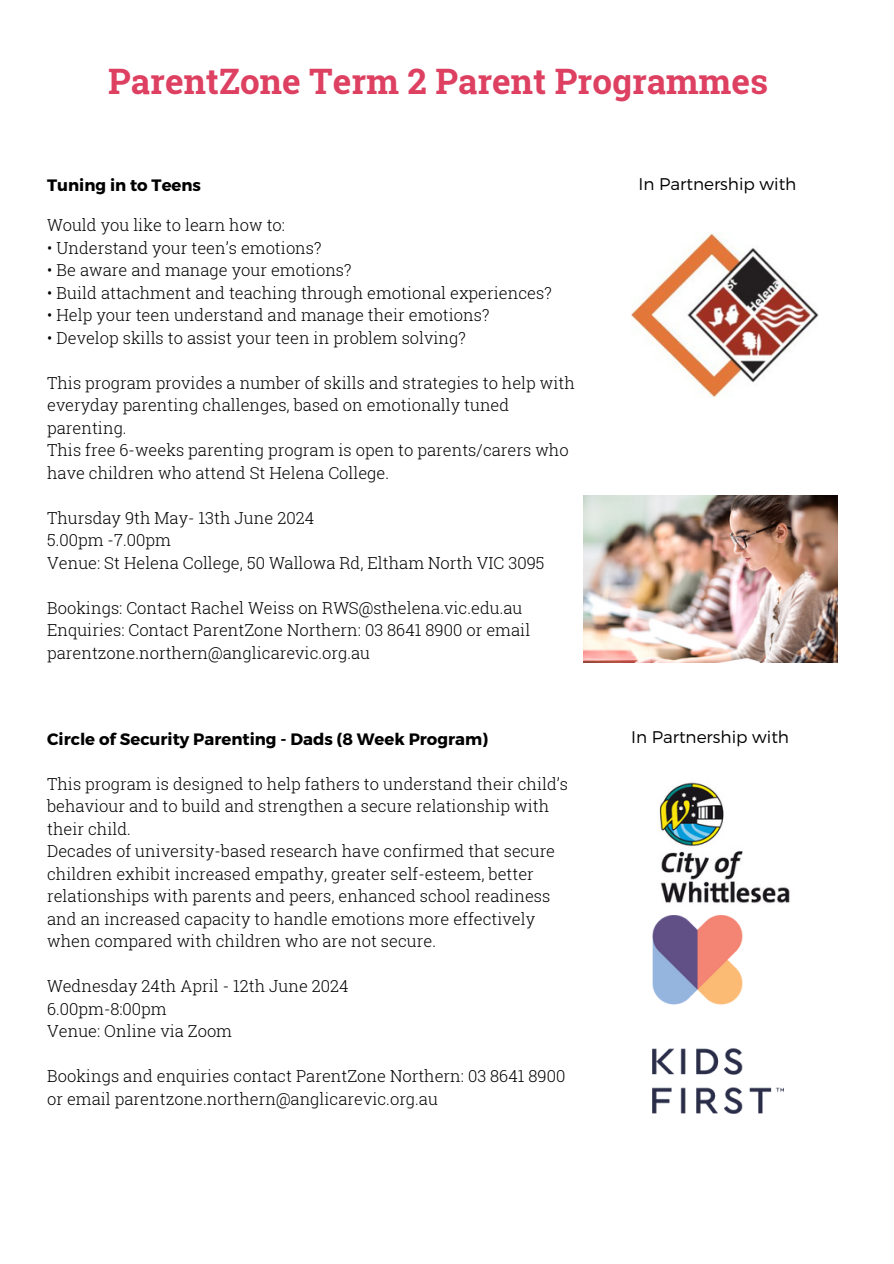
<style>
.page{position:relative;width:894px;height:1264px;background:#fff}
.page>*{position:absolute;margin:0;border:0;box-sizing:border-box;transform-origin:0 0}
.t1{font:700 35.1px "Roboto Slab";color:#dd4061}
.t2{font:300 16.8px "Montserrat";color:#000}
.t3{font:300 16.5px/22.5px "Roboto Slab";color:#000}
.t4{font:700 16.5px "Montserrat";color:#000}
</style>
<div class="page">
<img style="left:583px;top:495px;width:254px;height:168px">
<img style="left:631px;top:233px;width:187px;height:164px">
<img style="left:659px;top:781px;width:131px;height:122px">
<img style="left:652px;top:915px;width:131px;height:198px">
<h1 class="t1" style="left:108px;top:57px;width:661px">ParentZone Term 2 Parent Programmes</h1>
<p class="t4" style="left:47px;top:174px;width:155px">Tuning in to Teens</p>
<p class="t3" style="left:47px;top:214px;width:239px">Would you like to learn how to:</p>
<p class="t3" style="left:47px;top:236px;width:276px">• Understand your teen’s emotions?</p>
<p class="t3" style="left:47px;top:259px;width:306px">• Be aware and manage your emotions?</p>
<p class="t3" style="left:47px;top:281px;width:506px">• Build attachment and teaching through emotional experiences?</p>
<p class="t3" style="left:47px;top:304px;width:444px">• Help your teen understand and manage their emotions?</p>
<p class="t3" style="left:47px;top:326px;width:420px">• Develop skills to assist your teen in problem solving?</p>
<p class="t3" style="left:47px;top:371px;width:529px">This program provides a number of skills and strategies to help with everyday parenting challenges, based on emotionally tuned parenting.<br>This free 6-weeks parenting program is open to parents/carers who have children who attend St Helena College.</p>
<p class="t3" style="left:47px;top:506px;width:498px">Thursday 9th May- 13th June 2024<br>5.00pm -7.00pm<br>Venue: St Helena College, 50 Wallowa Rd, Eltham North VIC 3095</p>
<p class="t3" style="left:47px;top:596px;width:484px">Bookings: Contact Rachel Weiss on RWS@sthelena.vic.edu.au<br>Enquiries: Contact ParentZone Northern: 03 8641 8900 or email parentzone.northern@anglicarevic.org.au</p>
<p class="t4" style="left:47px;top:728px;width:442px">Circle of Security Parenting - Dads (8 Week Program)</p>
<p class="t3" style="left:47px;top:772px;width:522px">This program is designed to help fathers to understand their child’s behaviour and to build and strengthen a secure relationship with their child.<br>Decades of university-based research have confirmed that secure children exhibit increased empathy, greater self-esteem, better relationships with parents and peers, enhanced school readiness and an increased capacity to handle emotions more effectively when compared with children who are not secure.</p>
<p class="t3" style="left:47px;top:974px;width:303px">Wednesday 24th April - 12th June 2024<br>6.00pm-8:00pm<br>Venue: Online via Zoom</p>
<p class="t3" style="left:47px;top:1064px;width:519px">Bookings and enquiries contact ParentZone Northern: 03 8641 8900 or email parentzone.northern@anglicarevic.org.au</p>
<p class="t2" style="left:638px;top:173px;width:159px">In Partnership with</p>
<p class="t2" style="left:631px;top:725px;width:159px">In Partnership with</p>
</div>
